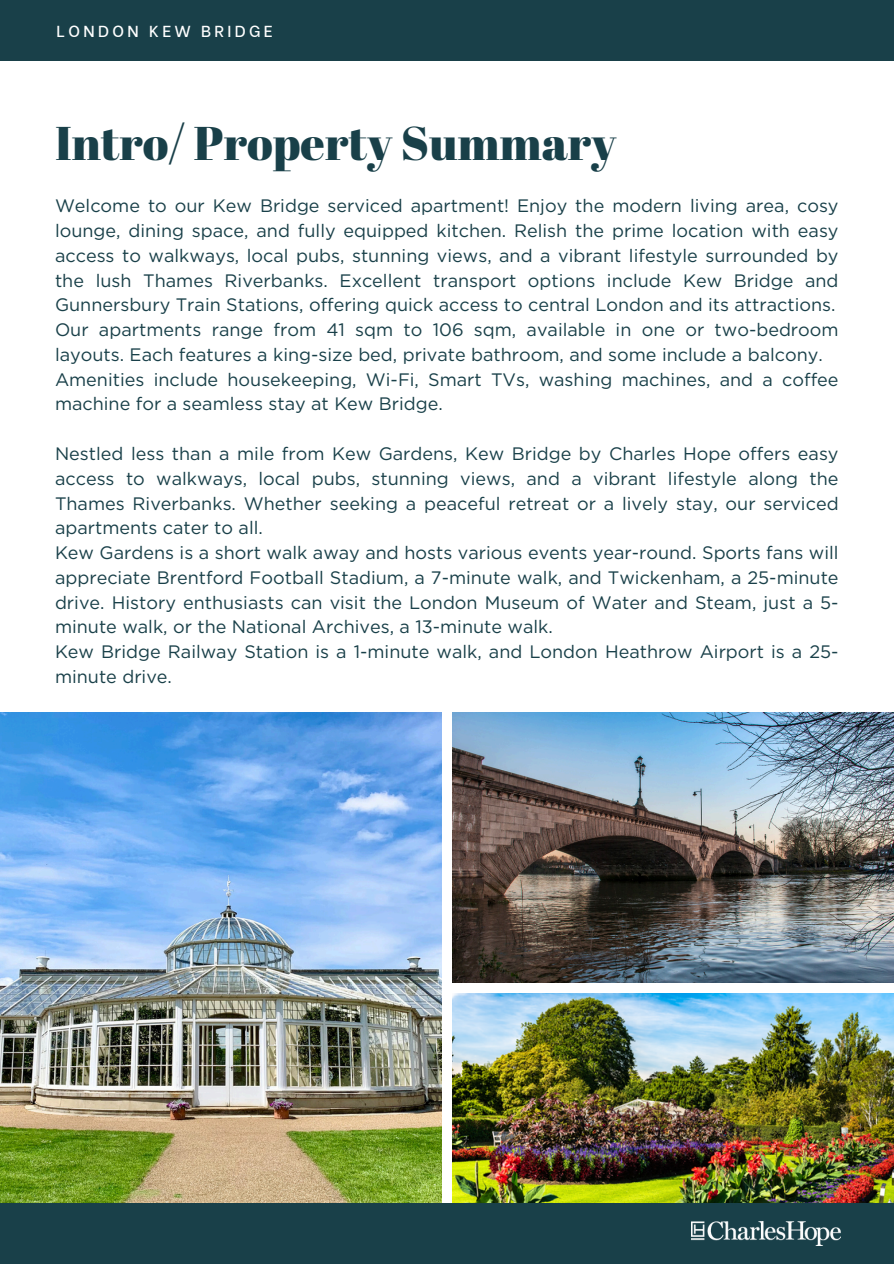
<style>
.page{position:relative;width:894px;height:1264px;background:#fff}
.page>*{position:absolute;margin:0;border:0;box-sizing:border-box;transform-origin:0 0}
.t1{font:47.25px "Abril Fatface";color:#194049}
.t2{font:18px/24.8px "Gotham";color:#194049}
.t3{font:500 15.9px "Be Vietnam";letter-spacing:.21em;color:#fff}
</style>
<div class="page">
<img style="left:0;top:712px;width:441px;height:491px">
<img style="left:452px;top:712px;width:441px;height:270px">
<img style="left:452px;top:993px;width:441px;height:210px">
<div style="left:0;top:1203px;width:893px;height:60px;background:#194049"></div>
<div style="left:0;top:0;width:893px;height:60px;background:#194049"></div>
<img style="left:691px;top:1221px;width:148px;height:24px">
<p class="t3" style="left:57px;top:18px;width:218px">LONDON KEW BRIDGE</p>
<p class="t1" style="left:55px;top:110px;width:562px">Intro/ Property Summary</p>
<h1 class="t2" style="left:55px;top:193px;width:784px">Welcome to our Kew Bridge serviced apartment! Enjoy the modern living area, cosy lounge, dining space, and fully equipped kitchen. Relish the prime location with easy access to walkways, local pubs, stunning views, and a vibrant lifestyle surrounded by the lush Thames Riverbanks. Excellent transport options include Kew Bridge and Gunnersbury Train Stations, offering quick access to central London and its attractions.<br>Our apartments range from 41 sqm to 106 sqm, available in one or two-bedroom layouts. Each features a king-size bed, private bathroom, and some include a balcony.<br>Amenities include housekeeping, Wi-Fi, Smart TVs, washing machines, and a coffee machine for a seamless stay at Kew Bridge.</h1>
<h2 class="t2" style="left:55px;top:441px;width:784px">Nestled less than a mile from Kew Gardens, Kew Bridge by Charles Hope offers easy access to walkways, local pubs, stunning views, and a vibrant lifestyle along the Thames Riverbanks. Whether seeking a peaceful retreat or a lively stay, our serviced apartments cater to all.<br>Kew Gardens is a short walk away and hosts various events year-round. Sports fans will appreciate Brentford Football Stadium, a 7-minute walk, and Twickenham, a 25-minute drive. History enthusiasts can visit the London Museum of Water and Steam, just a 5- minute walk, or the National Archives, a 13-minute walk.<br>Kew Bridge Railway Station is a 1-minute walk, and London Heathrow Airport is a 25- minute drive.</h2>
</div>
